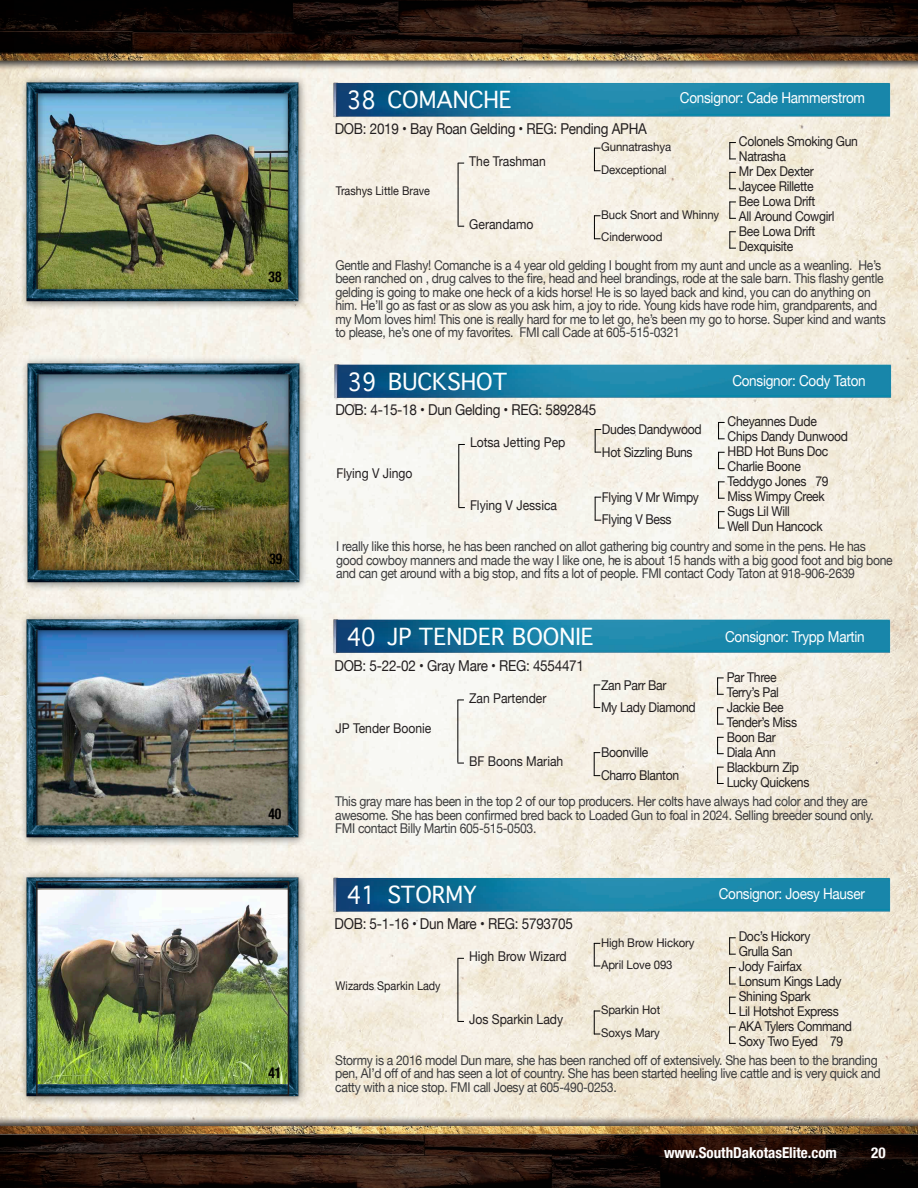
<style>
.page{position:relative;width:918px;height:1188px;background:#fff}
.page>*{position:absolute;margin:0;border:0;box-sizing:border-box;transform-origin:0 0}
.t1{font:24px "Geneva";color:#fff;scale:.9 1}
.t2{font:22.5px "Geneva";color:#fff}
.t3{font:15px "Helvetica Neue";letter-spacing:-.02em;color:#231f20;scale:.9 1}
.t4{font:15px "Helvetica Neue";letter-spacing:-.02em;color:#fff;scale:.9 1}
.t5{font:700 condensed 15px "Helvetica Neue";color:#fff}
.t6{font:700 condensed 15px "Helvetica Neue";color:#000;scale:.9 1}
.t7{font:13.5px/13.5px "Helvetica Neue";letter-spacing:-.025em;color:#3c3c3d;scale:.9 1}
.t8{font:13.5px "Helvetica Neue";letter-spacing:-.025em;color:#231f20;scale:.9 1}
.t9{font:13.5px "Helvetica Neue";color:#231f20;scale:.9 1}
.t10{font:12px "Helvetica Neue";letter-spacing:-.01em;color:#231f20;scale:.95 1}
.t11{font:12px "Helvetica Neue";letter-spacing:-.01em;color:#231f20;scale:.9 1}
</style>
<div class="page">
<img style="left:0;top:0;width:918px;height:1188px">
<img style="left:6px;top:332px;width:312px;height:279px">
<svg style="left:595px;top:429px;width:6px;height:24px"></svg>
<svg style="left:718px;top:481px;width:7px;height:18px"></svg>
<svg style="left:718px;top:511px;width:7px;height:18px"></svg>
<svg style="left:595px;top:497px;width:6px;height:24px"></svg>
<svg style="left:718px;top:422px;width:7px;height:17px"></svg>
<svg style="left:718px;top:452px;width:7px;height:17px"></svg>
<img style="left:332px;top:341px;width:586px;height:62px">
<hr style="left:458px;top:445px;width:1px;height:62px;background:#000">
<img style="left:5px;top:588px;width:312px;height:258px">
<svg style="left:594px;top:685px;width:6px;height:23px"></svg>
<svg style="left:717px;top:737px;width:7px;height:17px"></svg>
<svg style="left:717px;top:767px;width:7px;height:17px"></svg>
<svg style="left:594px;top:752px;width:6px;height:24px"></svg>
<svg style="left:717px;top:678px;width:7px;height:17px"></svg>
<svg style="left:717px;top:707px;width:7px;height:18px"></svg>
<img style="left:331px;top:596px;width:586px;height:62px">
<hr style="left:457px;top:700px;width:1px;height:63px;background:#000">
<img style="left:5px;top:846px;width:312px;height:279px">
<img style="left:39px;top:891px;width:247px;height:192px">
<div style="left:36px;top:881px;width:253px;height:215px;border:2px solid #231f20"></div>
<svg style="left:729px;top:997px;width:7px;height:17px"></svg>
<svg style="left:729px;top:1027px;width:7px;height:17px"></svg>
<svg style="left:729px;top:937px;width:7px;height:18px"></svg>
<svg style="left:729px;top:967px;width:7px;height:18px"></svg>
<svg style="left:594px;top:943px;width:6px;height:24px"></svg>
<svg style="left:594px;top:1011px;width:6px;height:24px"></svg>
<img style="left:331px;top:855px;width:586px;height:62px">
<hr style="left:458px;top:958px;width:1px;height:63px;background:#000">
<img style="left:5px;top:51px;width:312px;height:279px">
<svg style="left:729px;top:202px;width:7px;height:17px"></svg>
<svg style="left:729px;top:231px;width:7px;height:18px"></svg>
<svg style="left:729px;top:142px;width:7px;height:18px"></svg>
<svg style="left:729px;top:172px;width:7px;height:17px"></svg>
<svg style="left:594px;top:148px;width:7px;height:23px"></svg>
<svg style="left:594px;top:215px;width:7px;height:24px"></svg>
<img style="left:331px;top:60px;width:586px;height:62px">
<hr style="left:458px;top:163px;width:1px;height:63px;background:#000">
<p class="t6" style="left:269px;top:265px;width:16px">38</p>
<p class="t6" style="left:269px;top:546px;width:16px">39</p>
<p class="t6" style="left:268px;top:802px;width:16px">40</p>
<p class="t6" style="left:268px;top:1060px;width:16px">41</p>
<p class="t1" style="left:347px;top:87px;width:34px">38</p>
<p class="t2" style="left:388px;top:87px;width:126px">COMANCHE</p>
<p class="t4" style="left:680px;top:87px;width:207px">Consignor: Cade Hammerstrom</p>
<p class="t3" style="left:335px;top:118px;width:349px">DOB: 2019 • Bay Roan Gelding • REG: Pending APHA</p>
<p class="t9" style="left:469px;top:151px;width:87px">The Trashman</p>
<p class="t8" style="left:739px;top:132px;width:134px">Colonels Smoking Gun</p>
<p class="t8" style="left:739px;top:147px;width:54px">Natrasha</p>
<p class="t8" style="left:739px;top:162px;width:85px">Mr Dex Dexter</p>
<p class="t8" style="left:739px;top:177px;width:85px">Jaycee Rillette</p>
<p class="t8" style="left:739px;top:192px;width:86px">Bee Lowa Drift</p>
<p class="t8" style="left:739px;top:207px;width:108px">All Around Cowgirl</p>
<p class="t8" style="left:739px;top:222px;width:86px">Bee Lowa Drift</p>
<p class="t8" style="left:739px;top:237px;width:62px">Dexquisite</p>
<p class="t7" style="left:335px;top:259px;width:613px">Gentle and Flashy! Comanche is a 4 year old gelding I bought from my aunt and uncle as a weanling. He’s been ranched on , drug calves to the fire, head and heel brandings, rode at the sale barn. This flashy gentle gelding is going to make one heck of a kids horse! He is so layed back and kind, you can do anything on him. He’ll go as fast or as slow as you ask him, a joy to ride. Young kids have rode him, grandparents, and my Mom loves him! This one is really hard for me to let go, he’s been my go to horse. Super kind and wants to please, he’s one of my favorites. FMI call Cade at 605-515-0321</p>
<p class="t10" style="left:601px;top:138px;width:75px">Gunnatrashya</p>
<p class="t10" style="left:601px;top:161px;width:70px">Dexceptional</p>
<p class="t10" style="left:601px;top:206px;width:126px">Buck Snort and Whinny</p>
<p class="t10" style="left:601px;top:228px;width:66px">Cinderwood</p>
<p class="t11" style="left:336px;top:182px;width:106px">Trashys Little Brave</p>
<p class="t9" style="left:469px;top:214px;width:73px">Gerandamo</p>
<p class="t1" style="left:348px;top:368px;width:34px">39</p>
<p class="t2" style="left:388px;top:369px;width:120px">BUCKSHOT</p>
<p class="t3" style="left:335px;top:399px;width:292px">DOB: 4-15-18 • Dun Gelding • REG: 5892845</p>
<p class="t9" style="left:470px;top:433px;width:108px">Lotsa Jetting Pep</p>
<p class="t8" style="left:602px;top:420px;width:112px">Dudes Dandywood</p>
<p class="t8" style="left:602px;top:442px;width:102px">Hot Sizzling Buns</p>
<p class="t8" style="left:602px;top:487px;width:109px">Flying V Mr Wimpy</p>
<p class="t8" style="left:602px;top:510px;width:79px">Flying V Bess</p>
<p class="t9" style="left:337px;top:463px;width:86px">Flying V Jingo</p>
<p class="t9" style="left:470px;top:496px;width:98px">Flying V Jessica</p>
<p class="t4" style="left:732px;top:370px;width:150px">Consignor: Cody Taton</p>
<p class="t8" style="left:728px;top:412px;width:101px">Cheyannes Dude</p>
<p class="t8" style="left:728px;top:427px;width:135px">Chips Dandy Dunwood</p>
<p class="t8" style="left:728px;top:442px;width:113px">HBD Hot Buns Doc</p>
<p class="t8" style="left:728px;top:457px;width:83px">Charlie Boone</p>
<p class="t8" style="left:728px;top:472px;width:114px">Teddygo Jones 79</p>
<p class="t8" style="left:728px;top:487px;width:109px">Miss Wimpy Creek</p>
<p class="t8" style="left:728px;top:502px;width:71px">Sugs Lil Will</p>
<p class="t8" style="left:728px;top:517px;width:107px">Well Dun Hancock</p>
<p class="t7" style="left:336px;top:540px;width:620px">I really like this horse, he has been ranched on allot gathering big country and some in the pens. He has good cowboy manners and made the way I like one, he is about 15 hands with a big good foot and big bone and can get around with a big stop, and fits a lot of people. FMI contact Cody Taton at 918-906-2639</p>
<p class="t1" style="left:347px;top:624px;width:34px">40</p>
<p class="t2" style="left:387px;top:624px;width:208px">JP TENDER BOONIE</p>
<p class="t3" style="left:334px;top:655px;width:279px">DOB: 5-22-02 • Gray Mare • REG: 4554471</p>
<p class="t9" style="left:469px;top:688px;width:88px">Zan Partender</p>
<p class="t9" style="left:336px;top:719px;width:108px">JP Tender Boonie</p>
<p class="t9" style="left:469px;top:751px;width:106px">BF Boons Mariah</p>
<p class="t8" style="left:601px;top:675px;width:74px">Zan Parr Bar</p>
<p class="t8" style="left:601px;top:698px;width:107px">My Lady Diamond</p>
<p class="t8" style="left:601px;top:743px;width:54px">Boonville</p>
<p class="t8" style="left:601px;top:765px;width:88px">Charro Blanton</p>
<p class="t4" style="left:725px;top:626px;width:157px">Consignor: Trypp Martin</p>
<p class="t8" style="left:727px;top:667px;width:57px">Par Three</p>
<p class="t8" style="left:727px;top:682px;width:60px">Terry’s Pal</p>
<p class="t8" style="left:727px;top:697px;width:65px">Jackie Bee</p>
<p class="t8" style="left:727px;top:712px;width:80px">Tender’s Miss</p>
<p class="t8" style="left:727px;top:727px;width:56px">Boon Bar</p>
<p class="t8" style="left:727px;top:742px;width:56px">Diala Ann</p>
<p class="t8" style="left:727px;top:757px;width:82px">Blackburn Zip</p>
<p class="t8" style="left:727px;top:772px;width:93px">Lucky Quickens</p>
<p class="t7" style="left:335px;top:796px;width:600px">This gray mare has been in the top 2 of our top producers. Her colts have always had color and they are awesome. She has been confirmed bred back to Loaded Gun to foal in 2024. Selling breeder sound only.<br>FMI contact Billy Martin 605-515-0503.</p>
<p class="t1" style="left:347px;top:882px;width:34px">41</p>
<p class="t2" style="left:387px;top:882px;width:91px">STORMY</p>
<p class="t4" style="left:719px;top:883px;width:164px">Consignor: Joesy Hauser</p>
<p class="t3" style="left:334px;top:913px;width:266px">DOB: 5-1-16 • Dun Mare • REG: 5793705</p>
<p class="t9" style="left:469px;top:946px;width:110px">High Brow Wizard</p>
<p class="t8" style="left:739px;top:927px;width:81px">Doc’s Hickory</p>
<p class="t8" style="left:739px;top:942px;width:61px">Grulla San</p>
<p class="t8" style="left:739px;top:957px;width:72px">Jody Fairfax</p>
<p class="t8" style="left:739px;top:972px;width:116px">Lonsum Kings Lady</p>
<p class="t8" style="left:739px;top:987px;width:82px">Shining Spark</p>
<p class="t8" style="left:739px;top:1002px;width:113px">Lil Hotshot Express</p>
<p class="t8" style="left:739px;top:1017px;width:128px">AKA Tylers Command</p>
<p class="t8" style="left:739px;top:1032px;width:118px">Soxy Two Eyed 79</p>
<p class="t7" style="left:335px;top:1054px;width:608px">Stormy is a 2016 model Dun mare, she has been ranched off of extensively. She has been to the branding pen, AI’d off of and has seen a lot of country. She has been started heeling live cattle and is very quick and catty with a nice stop. FMI call Joesy at 605-490-0253.</p>
<p class="t10" style="left:601px;top:934px;width:100px">High Brow Hickory</p>
<p class="t10" style="left:601px;top:956px;width:77px">April Love 093</p>
<p class="t10" style="left:601px;top:1001px;width:64px">Sparkin Hot</p>
<p class="t10" style="left:601px;top:1024px;width:64px">Soxys Mary</p>
<p class="t11" style="left:336px;top:977px;width:118px">Wizards Sparkin Lady</p>
<p class="t9" style="left:469px;top:1009px;width:106px">Jos Sparkin Lady</p>
<p class="t5" style="left:664px;top:1140px;width:174px">www.SouthDakotasElite.com</p>
<p class="t5" style="left:871px;top:1140px;width:16px">20</p>
</div>
